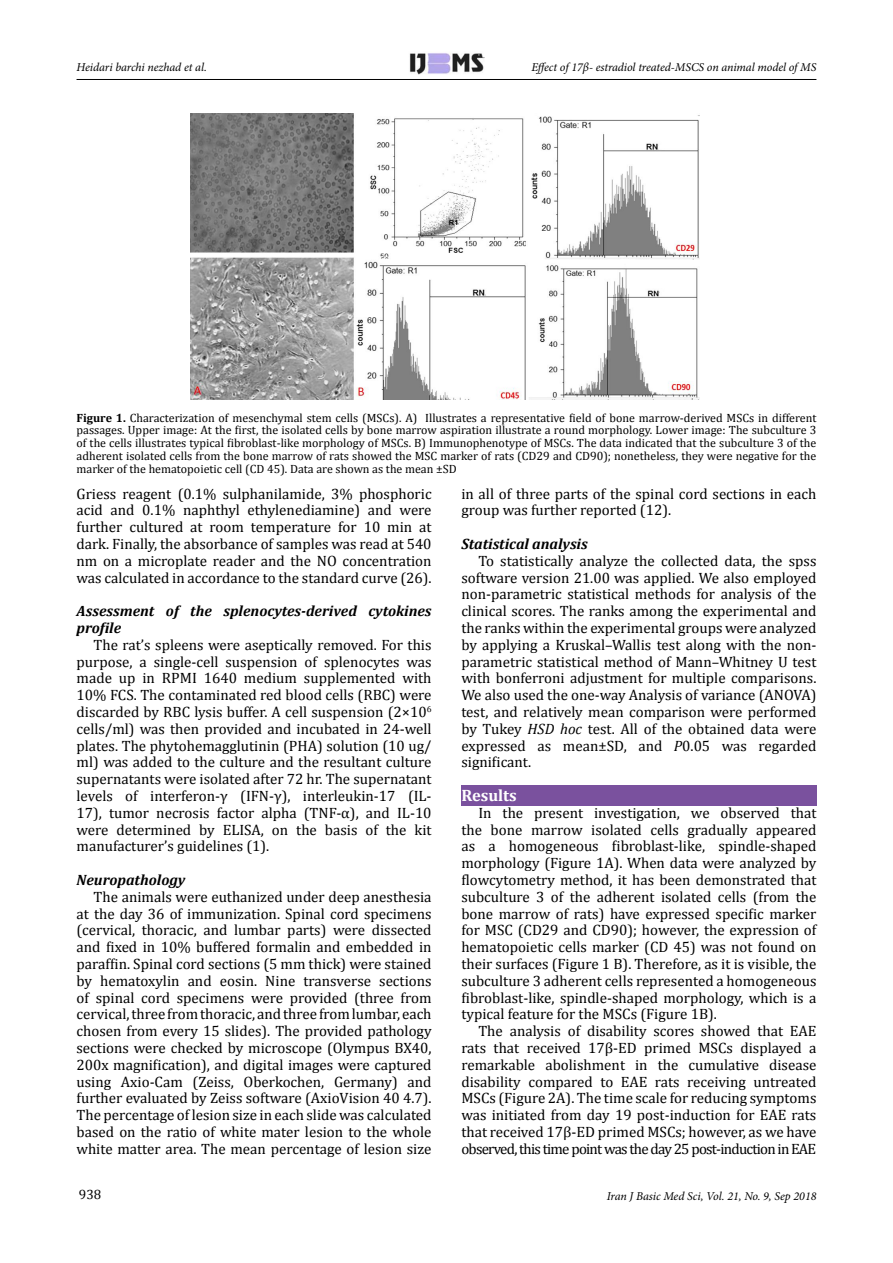
<style>
.page{position:relative;width:893px;height:1263px;background:#fff}
.page>*{position:absolute;margin:0;border:0;box-sizing:border-box;transform-origin:0 0}
.t1{font:700 16.5px "Cambria";color:#fff}
.t2{font:15px/16.8px "Cambria";color:#000;text-align:justify}
.t3{font:italic 700 15px/16.8px "Cambria";color:#000}
.t4{font:13.5px "Cambria";color:#000}
.t5{font:12px/12.9px "Cambria";color:#000;text-align:justify}
.t6{font:italic 12px "Minion Pro";letter-spacing:-.005em;color:#000}
.s1{font-weight:700}
.s2{font-style:italic}
</style>
<div class="page">
<img style="left:409px;top:53px;width:76px;height:21px">
<hr style="left:77px;top:79px;width:739px;height:1px;background:#000">
<div style="left:461px;top:785px;width:355px;height:21px;background:#7a519e"></div>
<img style="left:191px;top:113px;width:509px;height:286px">
<p class="t6" style="left:77px;top:59px;width:132px">Heidari barchi nezhad et al.</p>
<p class="t6" style="left:531px;top:59px;width:287px">Effect of 17β- estradiol treated-MSCS on animal model of MS</p>
<p class="t5" style="left:77px;top:411px;width:741px"><span class="s1">Figure 1.</span> Characterization of mesenchymal stem cells (MSCs). A) Illustrates a representative field of bone marrow-derived MSCs in different passages. Upper image: At the first, the isolated cells by bone marrow aspiration illustrate a round morphology. Lower image: The subculture 3 of the cells illustrates typical fibroblast-like morphology of MSCs. B) Immunophenotype of MSCs. The data indicated that the subculture 3 of the adherent isolated cells from the bone marrow of rats showed the MSC marker of rats (CD29 and CD90); nonetheless, they were negative for the marker of the hematopoietic cell (CD 45). Data are shown as the mean ±SD</p>
<p class="t2" style="left:77px;top:485px;width:357px">Griess reagent (0.1% sulphanilamide, 3% phosphoric acid and 0.1% naphthyl ethylenediamine) and were further cultured at room temperature for 10 min at dark. Finally, the absorbance of samples was read at 540 nm on a microplate reader and the NO concentration was calculated in accordance to the standard curve (26).</p>
<p class="t3" style="left:77px;top:602px;width:357px">Assessment of the splenocytes-derived cytokines profile</p>
<p class="t2" style="left:77px;top:636px;width:357px;text-indent:17px">The rat’s spleens were aseptically removed. For this purpose, a single-cell suspension of splenocytes was made up in RPMI 1640 medium supplemented with 10% FCS. The contaminated red blood cells (RBC) were discarded by RBC lysis buffer. A cell suspension (2×10<sup>6 </sup>cells/ml) was then provided and incubated in 24-well plates. The phytohemagglutinin (PHA) solution (10 ug/ ml) was added to the culture and the resultant culture supernatants were isolated after 72 hr. The supernatant levels of interferon-γ (IFN-γ), interleukin-17 (IL-17), tumor necrosis factor alpha (TNF-α), and IL-10 were determined by ELISA, on the basis of the kit manufacturer’s guidelines (1).</p>
<p class="t3" style="left:77px;top:871px;width:110px">Neuropathology</p>
<p class="t2" style="left:77px;top:888px;width:357px;text-indent:17px">The animals were euthanized under deep anesthesia at the day 36 of immunization. Spinal cord specimens (cervical, thoracic, and lumbar parts) were dissected and fixed in 10% buffered formalin and embedded in paraffin. Spinal cord sections (5 mm thick) were stained by hematoxylin and eosin. Nine transverse sections of spinal cord specimens were provided (three from cervical, three from thoracic, and three from lumbar, each chosen from every 15 slides). The provided pathology sections were checked by microscope (Olympus BX40, 200x magnification), and digital images were captured using Axio-Cam (Zeiss, Oberkochen, Germany) and further evaluated by Zeiss software (AxioVision 40 4.7).<br>The percentage of lesion size in each slide was calculated based on the ratio of white mater lesion to the whole white matter area. The mean percentage of lesion size</p>
<p class="t4" style="left:79px;top:1187px;width:24px">938</p>
<p class="t2" style="left:461px;top:485px;width:357px">in all of three parts of the spinal cord sections in each group was further reported (12).</p>
<p class="t3" style="left:461px;top:535px;width:128px">Statistical analysis</p>
<p class="t2" style="left:461px;top:552px;width:357px;text-indent:17px">To statistically analyze the collected data, the spss software version 21.00 was applied. We also employed non-parametric statistical methods for analysis of the clinical scores. The ranks among the experimental and the ranks within the experimental groups were analyzed by applying a Kruskal–Wallis test along with the non&shy;parametric statistical method of Mann–Whitney U test with bonferroni adjustment for multiple comparisons.<br>We also used the one-way Analysis of variance (ANOVA) test, and relatively mean comparison were performed by Tukey <span class="s2">HSD hoc</span> test. All of the obtained data were expressed as mean±SD, and <span class="s2">P</span>0.05 was regarded significant.</p>
<p class="t1" style="left:461px;top:784px;width:57px">Results</p>
<p class="t2" style="left:461px;top:804px;width:357px;text-indent:17px">In the present investigation, we observed that the bone marrow isolated cells gradually appeared as a homogeneous fibroblast-like, spindle-shaped morphology (Figure 1A). When data were analyzed by flowcytometry method, it has been demonstrated that subculture 3 of the adherent isolated cells (from the bone marrow of rats) have expressed specific marker for MSC (CD29 and CD90); however, the expression of hematopoietic cells marker (CD 45) was not found on their surfaces (Figure 1 B). Therefore, as it is visible, the subculture 3 adherent cells represented a homogeneous fibroblast-like, spindle-shaped morphology, which is a typical feature for the MSCs (Figure 1B).</p>
<p class="t2" style="left:461px;top:1023px;width:357px;text-indent:17px">The analysis of disability scores showed that EAE rats that received 17β-ED primed MSCs displayed a remarkable abolishment in the cumulative disease disability compared to EAE rats receiving untreated MSCs (Figure 2A). The time scale for reducing symptoms was initiated from day 19 post-induction for EAE rats that received 17β-ED primed MSCs; however, as we have observed, this time point was the day 25 post-induction in EAE</p>
<p class="t6" style="left:607px;top:1187px;width:211px">Iran J Basic Med Sci, Vol. 21, No. 9, Sep 2018</p>
</div>
